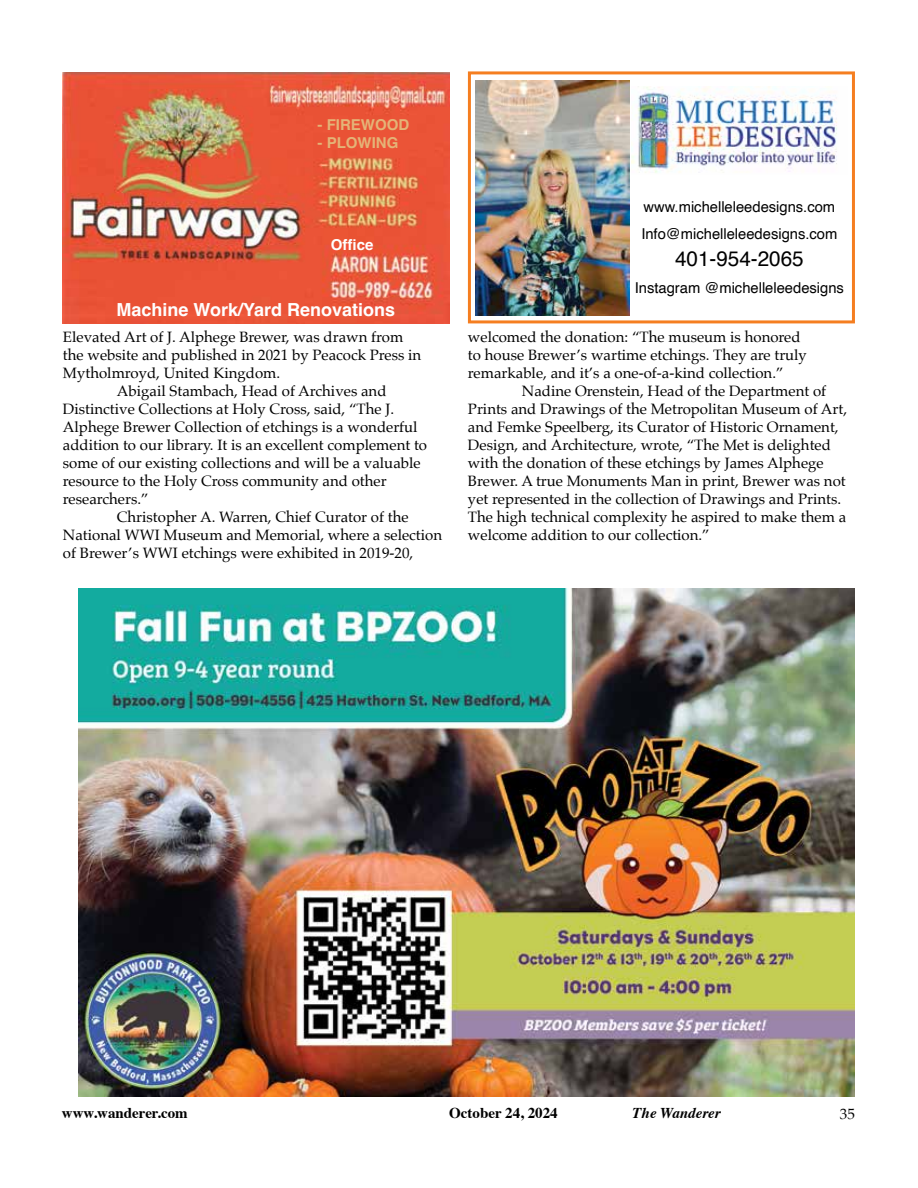
<style>
.page{position:relative;width:918px;height:1188px;background:#fff}
.page>*{position:absolute;margin:0;border:0;box-sizing:border-box;transform-origin:0 0}
.t1{font:21px "Helvetica";color:#000}
.t2{font:700 18px "Helvetica";color:#fff}
.t3{font:15px/18px "Palatino";color:#000}
.t4{font:15px/27px "Helvetica";color:#000}
.t5{font:700 15px "Times";color:#000}
.t6{font:700 15px "Helvetica";color:#e4b477}
.t7{font:italic 700 15px "Times";color:#000}
.t8{font:700 15px "Helvetica";color:#fff}
</style>
<div class="page">
<img style="left:63px;top:72px;width:387px;height:251px">
<img style="left:79px;top:588px;width:776px;height:509px">
<div style="left:468px;top:71px;width:387px;height:252px;border:3px solid #f57e20"></div>
<img style="left:475px;top:80px;width:154px;height:236px">
<img style="left:631px;top:87px;width:206px;height:86px">
<p class="t6" style="left:318px;top:115px;width:93px">- FIREWOOD</p>
<p class="t6" style="left:318px;top:133px;width:82px">- PLOWING</p>
<p class="t8" style="left:331px;top:235px;width:44px">Office</p>
<p class="t2" style="left:116px;top:299px;width:280px">Machine Work/Yard Renovations</p>
<p class="t3" style="left:63px;top:328px;width:342px">Elevated Art of J. Alphege Brewer, was drawn from</p>
<p class="t3" style="left:63px;top:346px;width:360px">the website and published in 2021 by Peacock Press in</p>
<p class="t3" style="left:63px;top:364px;width:219px">Mytholmroyd, United Kingdom.</p>
<p class="t3" style="left:117px;top:382px;width:271px">Abigail Stambach, Head of Archives and</p>
<p class="t3" style="left:63px;top:400px;width:333px">Distinctive Collections at Holy Cross, said, “The J.</p>
<p class="t3" style="left:63px;top:418px;width:356px">Alphege Brewer Collection of etchings is a wonderful</p>
<p class="t3" style="left:63px;top:436px;width:366px">addition to our library. It is an excellent complement to</p>
<p class="t3" style="left:63px;top:454px;width:359px">some of our existing collections and will be a valuable</p>
<p class="t3" style="left:63px;top:472px;width:325px">resource to the Holy Cross community and other</p>
<p class="t3" style="left:63px;top:490px;width:87px">researchers.”</p>
<p class="t3" style="left:117px;top:508px;width:293px">Christopher A. Warren, Chief Curator of the</p>
<p class="t3" style="left:63px;top:526px;width:381px">National WWI Museum and Memorial, where a selection</p>
<p class="t3" style="left:63px;top:544px;width:352px">of Brewer’s WWI etchings were exhibited in 2019-20,</p>
<p class="t4" style="left:641px;top:193px;width:198px">www.michelleleedesigns.com<br>Info@michelleleedesigns.com</p>
<h1 class="t1" style="left:675px;top:242px;width:130px">401-954-2065</h1>
<p class="t4" style="left:635px;top:274px;width:211px">Instagram @michelleleedesigns</p>
<p class="t3" style="left:468px;top:328px;width:340px">welcomed the donation: “The museum is honored to house Brewer’s wartime etchings. They are truly remarkable, and it’s a one-of-a-kind collection.”</p>
<p class="t3" style="left:468px;top:382px;width:381px;text-indent:54px">Nadine Orenstein, Head of the Department of Prints and Drawings of the Metropolitan Museum of Art, and Femke Speelberg, its Curator of Historic Ornament, Design, and Architecture, wrote, “The Met is delighted with the donation of these etchings by James Alphege Brewer. A true Monuments Man in print, Brewer was not yet represented in the collection of Drawings and Prints.<br>The high technical complexity he aspired to make them a welcome addition to our collection.”</p>
<p class="t5" style="left:62px;top:1099px;width:127px">www.wanderer.com</p>
<p class="t5" style="left:449px;top:1099px;width:110px">October 24, 2024</p>
<p class="t7" style="left:632px;top:1099px;width:90px">The Wanderer</p>
<p class="t3" style="left:840px;top:1105px;width:16px">35</p>
</div>
